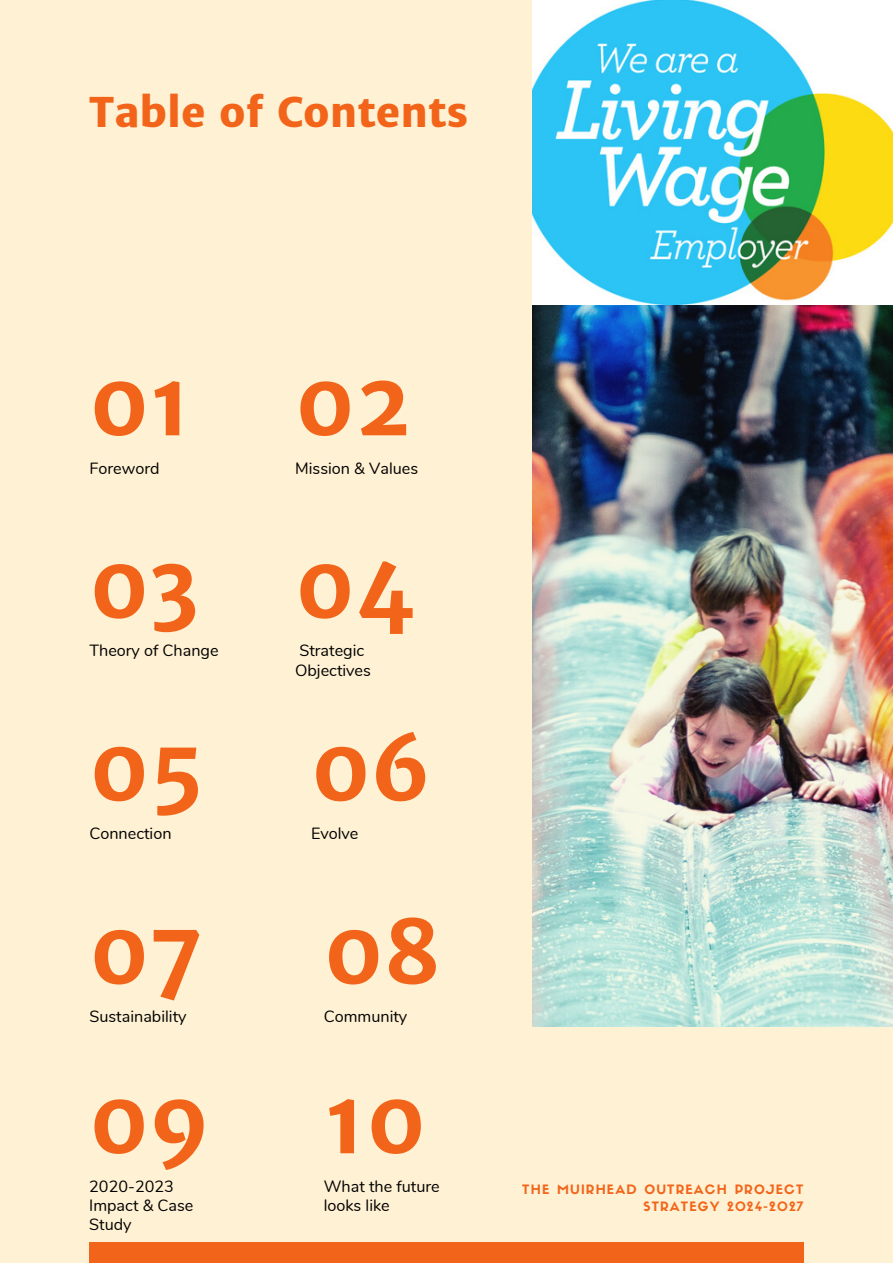
<style>
.page{position:relative;width:893px;height:1264px;background:#fff}
.page>*{position:absolute;margin:0;border:0;box-sizing:border-box;transform-origin:0 0}
.t1{font:700 86.85px "Merriweather Sans";color:#f26419}
.t2{font:800 40.95px "Merriweather Sans";color:#f26419}
.t3{font:16.2px/19.2px "Nunito";color:#000}
.t4{font:12.75px "Sifonn Basic";letter-spacing:.09em;color:#f26419}
</style>
<div class="page">
<div style="left:0;top:0;width:892px;height:1262px;background:#fff1d3"></div>
<img style="left:532px;top:0;width:360px;height:1026px">
<div style="left:89px;top:1242px;width:714px;height:20px;background:#f26419"></div>
<p class="t2" style="left:89px;top:86px;width:380px">Table of Contents</p>
<p class="t1" style="left:89px;top:350px;width:104px">01</p>
<p class="t3" style="left:89px;top:458px;width:72px">Foreword</p>
<p class="t1" style="left:89px;top:532px;width:111px">03</p>
<p class="t3" style="left:89px;top:641px;width:131px">Theory of Change</p>
<p class="t1" style="left:89px;top:715px;width:116px">05</p>
<p class="t3" style="left:89px;top:824px;width:84px">Connection</p>
<p class="t1" style="left:89px;top:898px;width:116px">07</p>
<p class="t3" style="left:89px;top:1007px;width:99px">Sustainability</p>
<p class="t1" style="left:89px;top:1067px;width:122px">09</p>
<p class="t3" style="left:89px;top:1176px;width:106px">2020-2023<br>Impact &amp; Case<br>Study</p>
<p class="t1" style="left:295px;top:350px;width:119px">02</p>
<p class="t3" style="left:295px;top:458px;width:124px">Mission &amp; Values</p>
<p class="t1" style="left:295px;top:532px;width:121px">04</p>
<p class="t3" style="left:295px;top:641px;width:77px">Strategic<br>Objectives</p>
<p class="t1" style="left:311px;top:715px;width:121px">06</p>
<p class="t3" style="left:311px;top:824px;width:49px">Evolve</p>
<p class="t1" style="left:324px;top:898px;width:119px">08</p>
<p class="t3" style="left:324px;top:1007px;width:85px">Community</p>
<p class="t1" style="left:324px;top:1067px;width:104px">10</p>
<p class="t3" style="left:324px;top:1176px;width:117px">What the future looks like</p>
<p class="t4" style="left:522px;top:1184px;width:282px">THE MUIRHEAD OUTREACH PROJECT</p>
<p class="t4" style="left:643px;top:1201px;width:161px">STRATEGY 2024-2027</p>
</div>
